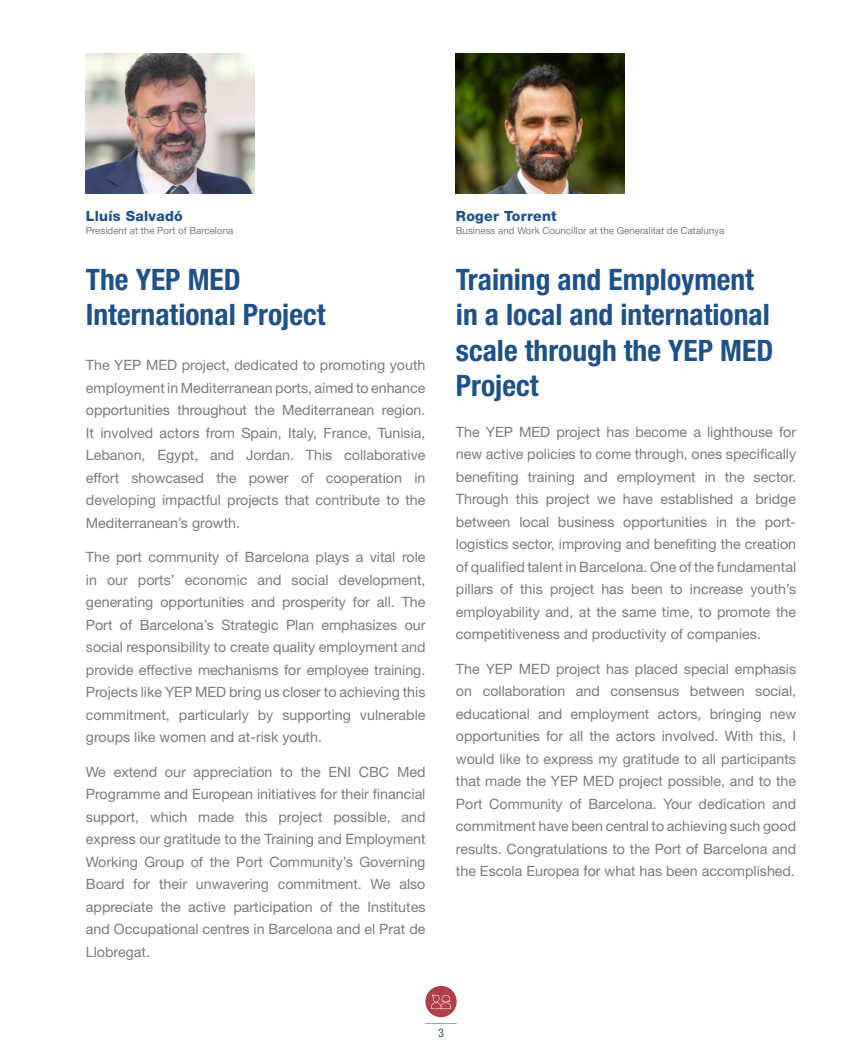
<style>
.page{position:relative;width:851px;height:1063px;background:#fff}
.page>*{position:absolute;margin:0;border:0;box-sizing:border-box;transform-origin:0 0}
.t1{font:700 condensed 29.55px/35.4px "Helvetica Neue LT Std";color:#1d5189}
.t2{font:14.25px/22.5px "Helvetica Neue LT Std";color:#7c7b7b;text-align:justify}
.t3{font:800 14.1px "Helvetica Neue LT Std";letter-spacing:.02em;color:#1d5189}
.t4{font:condensed 12px "Helvetica Neue LT Std";color:#1d5189}
.t5{font:9.75px "Helvetica Neue LT Std";color:#7c7b7b}
</style>
<div class="page">
<div style="left:425px;top:986px;width:31px;height:31px;background:#b23d46;border-radius:50%"></div>
<svg style="left:431px;top:994px;width:20px;height:15px"></svg>
<hr style="left:425px;top:1022px;width:31px;height:1px;background:#1d5189">
<img style="left:86px;top:53px;width:168px;height:141px">
<img style="left:456px;top:53px;width:168px;height:141px">
<p class="t3" style="left:86px;top:208px;width:98px">Lluís Salvadó</p>
<p class="t5" style="left:86px;top:225px;width:149px">President at the Port of Barcelona</p>
<p class="t3" style="left:456px;top:208px;width:102px">Roger Torrent</p>
<p class="t5" style="left:456px;top:225px;width:270px">Business and Work Councillor at the Generalitat de Catalunya</p>
<h1 class="t1" style="left:86px;top:261px;width:241px">The YEP MED<br>International Project</h1>
<h1 class="t1" style="left:456px;top:261px;width:319px">Training and Employment in a local and international scale through the YEP MED<br>Project</h1>
<p class="t2" style="left:86px;top:354px;width:341px">The YEP MED project, dedicated to promoting youth employment in Mediterranean ports, aimed to enhance opportunities throughout the Mediterranean region.<br>It involved actors from Spain, Italy, France, Tunisia, Lebanon, Egypt, and Jordan. This collaborative effort showcased the power of cooperation in developing impactful projects that contribute to the Mediterranean’s growth.</p>
<p class="t2" style="left:86px;top:546px;width:341px">The port community of Barcelona plays a vital role in our ports’ economic and social development, generating opportunities and prosperity for all. The Port of Barcelona’s Strategic Plan emphasizes our social responsibility to create quality employment and provide effective mechanisms for employee training.<br>Projects like YEP MED bring us closer to achieving this commitment, particularly by supporting vulnerable groups like women and at-risk youth.</p>
<p class="t2" style="left:86px;top:760px;width:341px">We extend our appreciation to the ENI CBC Med Programme and European initiatives for their financial support, which made this project possible, and express our gratitude to the Training and Employment Working Group of the Port Community’s Governing Board for their unwavering commitment. We also appreciate the active participation of the Institutes and Occupational centres in Barcelona and el Prat de Llobregat.</p>
<p class="t2" style="left:456px;top:420px;width:342px">The YEP MED project has become a lighthouse for new active policies to come through, ones specifically benefiting training and employment in the sector.<br>Through this project we have established a bridge between local business opportunities in the port&shy;logistics sector, improving and benefiting the creation of qualified talent in Barcelona. One of the fundamental pillars of this project has been to increase youth’s employability and, at the same time, to promote the competitiveness and productivity of companies.</p>
<p class="t2" style="left:456px;top:657px;width:342px">The YEP MED project has placed special emphasis on collaboration and consensus between social, educational and employment actors, bringing new opportunities for all the actors involved. With this, I would like to express my gratitude to all participants that made the YEP MED project possible, and to the Port Community of Barcelona. Your dedication and commitment have been central to achieving such good results. Congratulations to the Port of Barcelona and the Escola Europea for what has been accomplished.</p>
<p class="t4" style="left:438px;top:1026px;width:7px">3</p>
</div>
